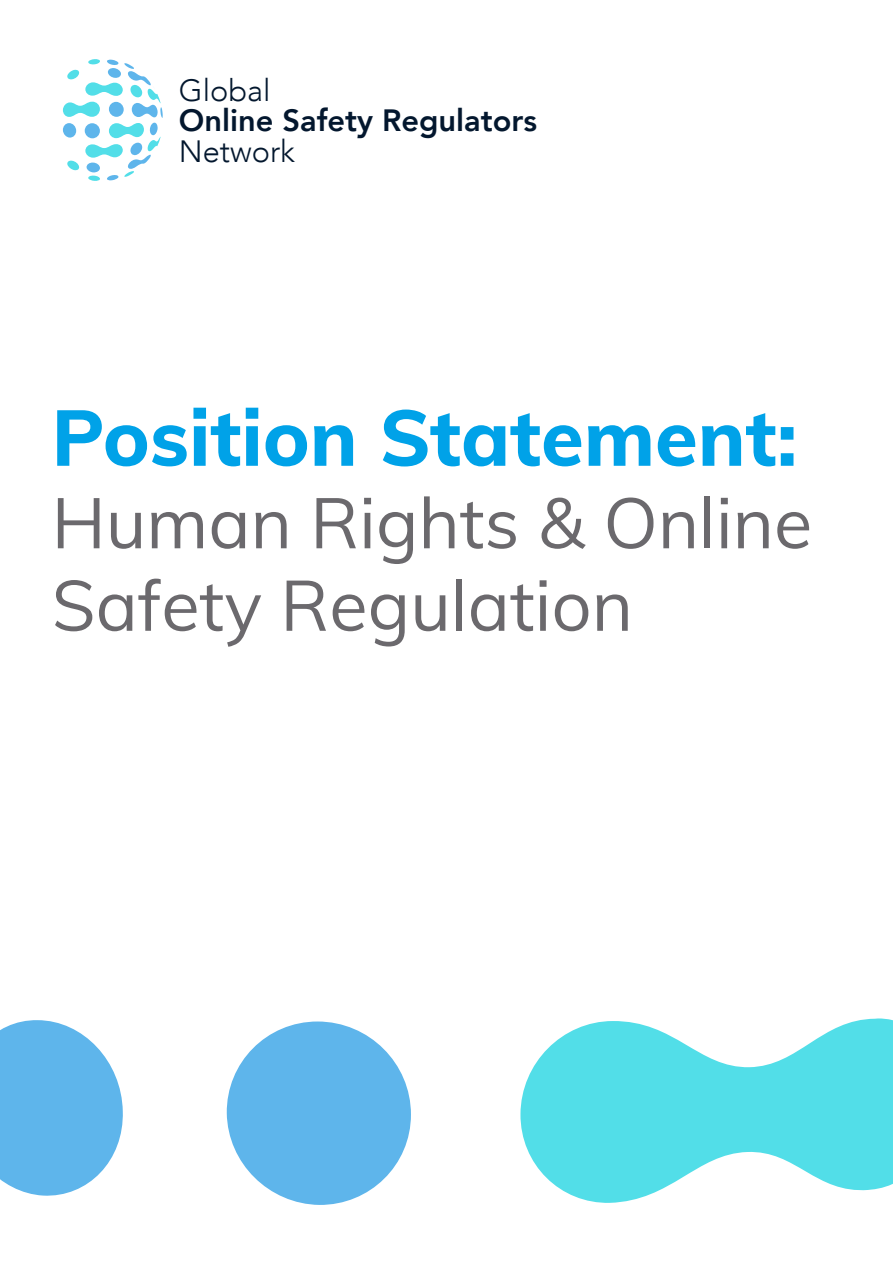
<style>
.page{position:relative;width:893px;height:1263px;background:#fff}
.page>*{position:absolute;margin:0;border:0;box-sizing:border-box;transform-origin:0 0}
.t1{font:800 78px "Muli";color:#00a2e8}
.t2{font:70.5px/82.5px "Muli";color:#6b696d}
.t3{font:800 30.75px "Avenir";color:#03172e}
.t4{font:300 30.75px "Avenir";color:#03172e}
</style>
<div class="page">
<svg style="left:0;top:1020px;width:123px;height:176px"></svg>
<svg style="left:226px;top:1021px;width:185px;height:184px"></svg>
<svg style="left:520px;top:1018px;width:373px;height:185px;fill:#52dee8"></svg>
<svg style="left:63px;top:59px;width:100px;height:122px"></svg>
<p class="t4" style="left:179px;top:72px;width:93px">Global</p>
<p class="t3" style="left:179px;top:97px;width:360px">Online Safety Regulators</p>
<p class="t4" style="left:179px;top:133px;width:118px">Network</p>
<p class="t1" style="left:52px;top:381px;width:747px">Position Statement:</p>
<p class="t2" style="left:52px;top:478px;width:762px">Human Rights &amp; Online<br>Safety Regulation</p>
</div>
